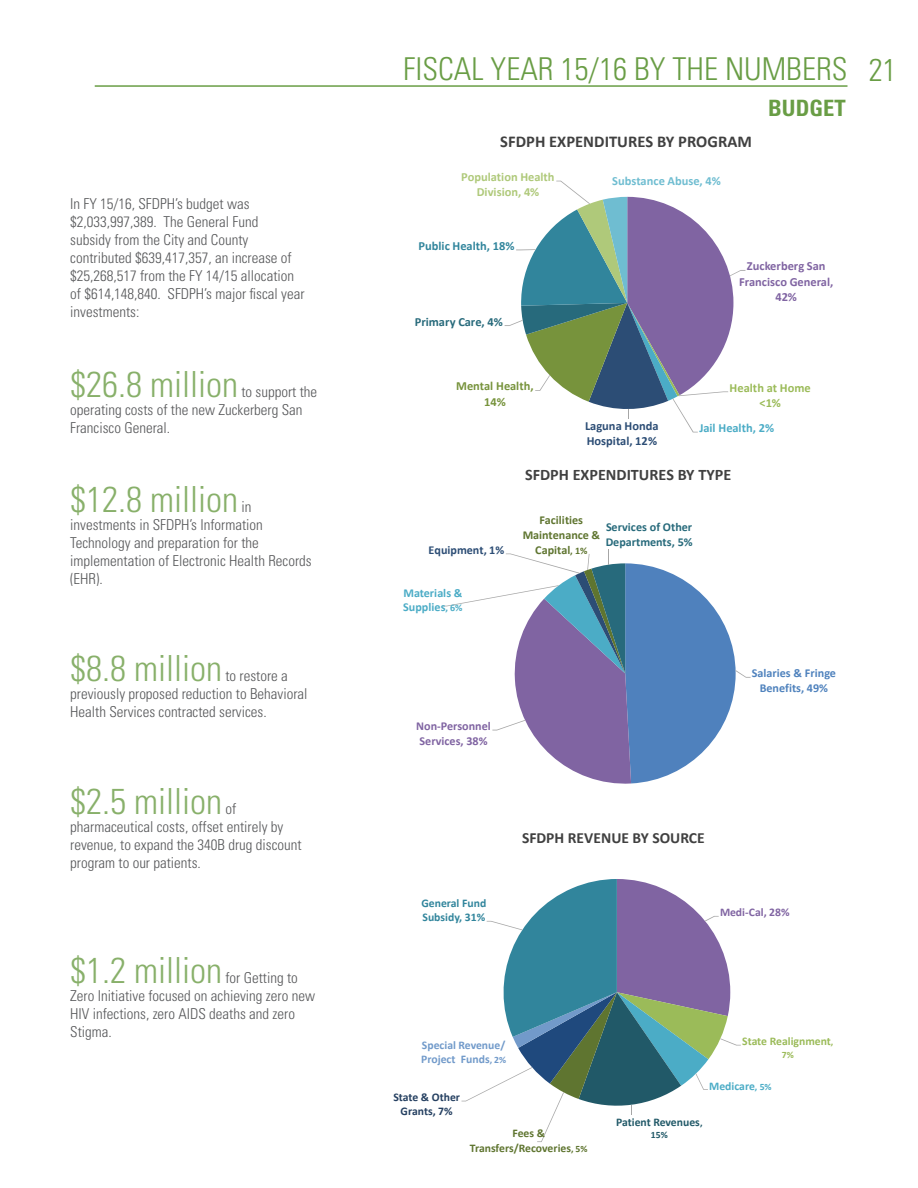
<style>
.page{position:relative;width:918px;height:1188px;background:#fff}
.page>*{position:absolute;margin:0;border:0;box-sizing:border-box;transform-origin:0 0}
.t1{font:300 condensed 36px "Univers";color:#88b06a}
.t2{font:300 condensed 31.5px "Univers";color:#699d45}
.t3{font:700 condensed 22.5px "Univers";color:#699d45}
.t4{font:700 16.5px "Calibri";color:#404040}
.t5{font:700 16.05px "Calibri";color:#404040}
.t6{font:700 15.6px "Calibri";color:#404040}
.t7{font:300 condensed 15px/18px "Univers";color:#57585a}
.t8{font:700 12.45px/15.1px "Calibri";color:#8064a2;text-align:center}
.t9{font:700 12.45px/15px "Calibri";color:#afc97a;text-align:center}
.t10{font:700 12.45px "Calibri";letter-spacing:.005em;color:#2c4d75}
.t11{font:700 12.45px "Calibri";letter-spacing:.005em;color:#6fbdd1}
.t12{font:700 12.45px/15.1px "Calibri";color:#77933c;text-align:center}
.t13{font:700 12.45px "Calibri";letter-spacing:.005em;color:#31859c}
.t14{font:700 12.45px/15.1px "Calibri";color:#9bbb59;text-align:center}
.t15{font:700 12.45px "Calibri";color:#276a7b}
.t16{font:700 12.45px "Calibri";color:#4bacc6}
.t17{font:700 12.15px/14.7px "Calibri";color:#5f7530;text-align:center}
.t18{font:700 12.15px/14.9px "Calibri";color:#276a7b}
.t19{font:700 12.15px/14.7px "Calibri";letter-spacing:.005em;color:#4f82bd;text-align:center}
.t20{font:700 12.15px/14.7px "Calibri";color:#8064a2}
.t21{font:700 12.15px/14.7px "Calibri";color:#4bacc6}
.t22{font:700 12.15px "Calibri";color:#2c4d75}
.t23{font:700 11.7px/14.2px "Calibri";color:#719aca}
.t24{font:700 11.7px "Calibri";letter-spacing:-.005em;color:#5f7530}
.t25{font:700 11.7px/14.2px "Calibri";letter-spacing:.005em;color:#31859c}
.t26{font:700 11.7px/14.2px "Calibri";letter-spacing:-.005em;color:#254061;text-align:center}
.t27{font:700 11.7px "Calibri";letter-spacing:-.005em;color:#9bbb59}
.t28{font:700 11.7px "Calibri";letter-spacing:-.005em;color:#215968}
.t29{font:700 11.7px "Calibri";color:#8064a2}
.t30{font:700 11.7px "Calibri";color:#4bacc6}
.t31{font:700 9.75px "Calibri";color:#215968}
.t32{font:700 9.75px "Calibri";color:#9bbb59}
.s1{font-size:10.05px}
.s2{font-size:9.75px}
</style>
<div class="page">
<hr style="left:95px;top:85px;width:752px;height:2px;background:#699d45">
<svg style="left:504px;top:180px;width:242px;height:253px"></svg>
<svg style="left:442px;top:549px;width:309px;height:235px"></svg>
<svg style="left:461px;top:879px;width:280px;height:263px"></svg>
<p class="t7" style="left:70px;top:195px;width:236px">In FY 15/16, SFDPH’s budget was $2,033,997,389. The General Fund<br>subsidy from the City and County contributed $639,417,357, an increase of $25,268,517 from the FY 14/15 allocation of $614,148,840. SFDPH’s major fiscal year investments:</p>
<p class="t1" style="left:70px;top:362px;width:169px">$26.8 million</p>
<p class="t7" style="left:70px;top:382px;width:248px;text-indent:171px">to support the operating costs of the new Zuckerberg San<br>Francisco General.</p>
<p class="t1" style="left:70px;top:477px;width:169px">$12.8 million</p>
<p class="t7" style="left:70px;top:497px;width:243px;text-indent:171px">in investments in SFDPH’s Information<br>Technology and preparation for the implementation of Electronic Health Records (EHR).</p>
<p class="t1" style="left:70px;top:647px;width:153px">$8.8 million</p>
<p class="t7" style="left:70px;top:667px;width:239px;text-indent:155px">to restore a previously proposed reduction to Behavioral<br>Health Services contracted services.</p>
<p class="t1" style="left:70px;top:780px;width:153px">$2.5 million</p>
<p class="t7" style="left:70px;top:800px;width:233px;text-indent:155px">of pharmaceutical costs, offset entirely by revenue, to expand the 340B drug discount program to our patients.</p>
<p class="t1" style="left:70px;top:949px;width:153px">$1.2 million</p>
<p class="t7" style="left:70px;top:969px;width:246px;text-indent:155px">for Getting to<br>Zero Initiative focused on achieving zero new<br>HIV infections, zero AIDS deaths and zero<br>Stigma.</p>
<p class="t2" style="left:403px;top:50px;width:495px">FISCAL YEAR 15/16 BY THE NUMBERS 21</p>
<h3 class="t3" style="left:768px;top:94px;width:79px">BUDGET</h3>
<p class="t4" style="left:500px;top:131px;width:253px">SFDPH EXPENDITURES BY PROGRAM</p>
<p class="t9" style="left:461px;top:170px;width:95px">Population Health<br>Division, 4%</p>
<p class="t11" style="left:612px;top:173px;width:110px">Substance Abuse, 4%</p>
<p class="t13" style="left:418px;top:238px;width:98px">Public Health, 18%</p>
<p class="t15" style="left:415px;top:314px;width:90px">Primary Care, 4%</p>
<p class="t12" style="left:456px;top:379px;width:79px">Mental Health,<br>14%</p>
<p class="t8" style="left:739px;top:259px;width:96px">Zuckerberg San<br>Francisco General,<br>42%</p>
<p class="t14" style="left:730px;top:380px;width:83px">Health at Home &lt;1%</p>
<p class="t10" style="left:585px;top:418px;width:75px">Laguna Honda</p>
<p class="t16" style="left:699px;top:420px;width:76px">Jail Health, 2%</p>
<p class="t10" style="left:587px;top:433px;width:72px">Hospital, 12%</p>
<p class="t22" style="left:429px;top:542px;width:77px">Equipment, 1%</p>
<p class="t21" style="left:403px;top:585px;width:61px">Materials &amp;<br>Supplies<span class="s1">, 6%</span></p>
<p class="t5" style="left:525px;top:464px;width:208px">SFDPH EXPENDITURES BY TYPE</p>
<p class="t17" style="left:523px;top:513px;width:79px">Facilities<br>Maintenance &amp;<br>Capital<span class="s1">, 1%</span></p>
<p class="t18" style="left:606px;top:520px;width:88px">Services of Other<br>Departments, 5%</p>
<p class="t20" style="left:416px;top:719px;width:76px">Non‐Personnel<br>Services, 38%</p>
<p class="t19" style="left:752px;top:666px;width:86px">Salaries &amp; Fringe<br>Benefits, 49%</p>
<p class="t25" style="left:421px;top:896px;width:66px">General Fund<br>Subsidy, 31%</p>
<p class="t6" style="left:522px;top:827px;width:184px">SFDPH REVENUE BY SOURCE</p>
<p class="t29" style="left:720px;top:905px;width:71px">Medi‐Cal, 28%</p>
<p class="t23" style="left:421px;top:1038px;width:87px">Special Revenue/<br>Project Funds<span class="s2">, 2%</span></p>
<p class="t26" style="left:393px;top:1090px;width:68px">State &amp; Other<br>Grants, 7%</p>
<p class="t27" style="left:742px;top:1034px;width:93px">State Realignment<span class="s2">,</span></p>
<p class="t32" style="left:782px;top:1048px;width:13px">7%</p>
<p class="t30" style="left:709px;top:1078px;width:64px">Medicare<span class="s2">, 5%</span></p>
<p class="t28" style="left:616px;top:1114px;width:88px">Patient Revenues<span class="s2">,</span></p>
<p class="t24" style="left:512px;top:1126px;width:34px">Fees &amp;</p>
<p class="t31" style="left:651px;top:1129px;width:18px">15%</p>
<p class="t24" style="left:470px;top:1140px;width:119px">Transfers/Recoveries<span class="s2">, 5%</span></p>
</div>
